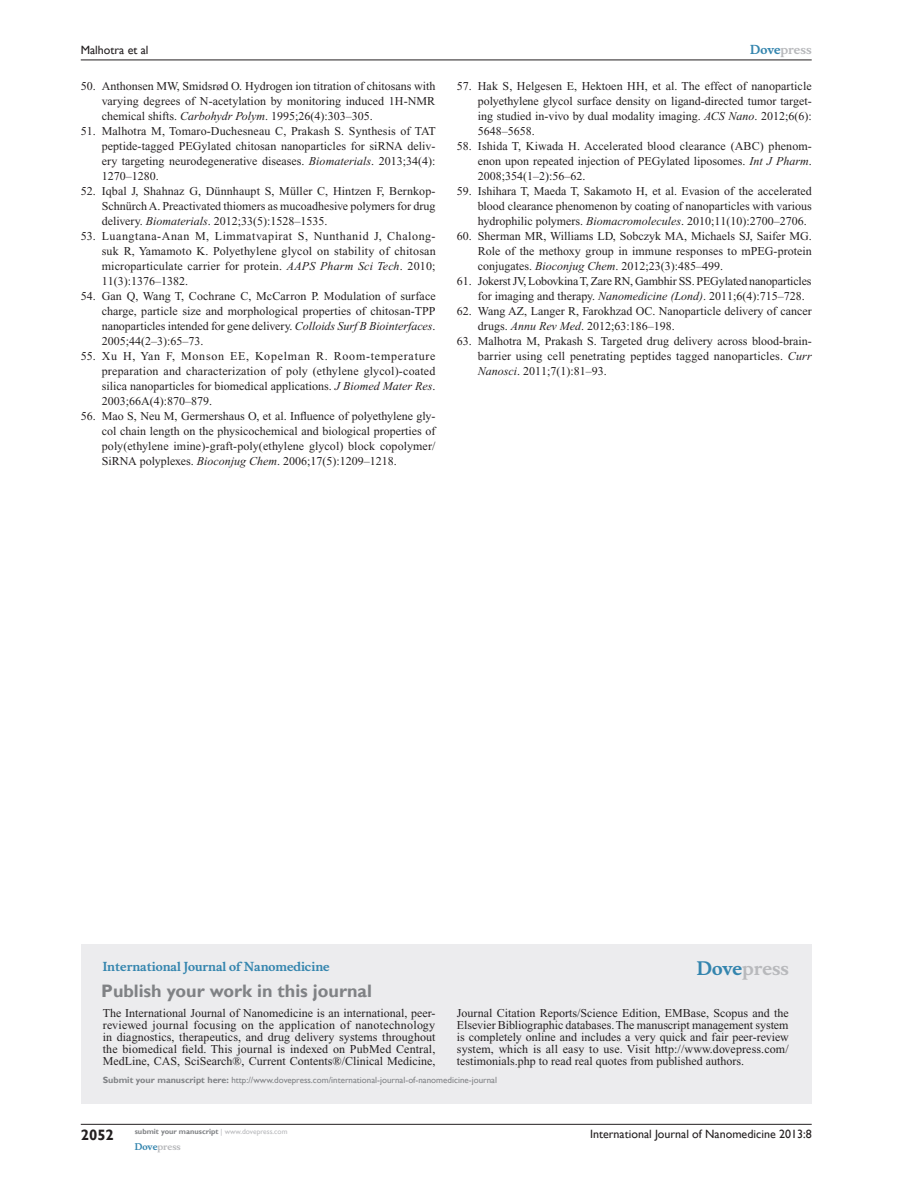
<style>
.page{position:relative;width:918px;height:1188px;background:#fff}
.page>*{position:absolute;margin:0;border:0;box-sizing:border-box;transform-origin:0 0}
.PromBx-H1{font:700 18px "Gill Sans";color:#808285}
.PromBx-Brand{font:700 18px "Musee";color:#b8b9bc}
.t1{font:700 15px "Gill Sans";color:#231f20}
.RefNL2{font:12px/15px "Times New Roman";color:#231f20;text-align:justify}
.PromBx-Tx{font:12px/12px "Times New Roman";color:#231f20;text-align:justify}
.t2{font:12px "Gill Sans";color:#231f20}
.PromBx-JrnlName{font:700 12px "Musee";color:#3485ae}
.t3{font:700 12px "Musee";color:#b8b9bc}
.PromBx-SubmitMssWebA{font:9px "Gill Sans";color:#808285}
.t4{font:700 9px "Musee";color:#b8b9bc}
.t5{font:700 7.5px "Gill Sans";color:#808285}
.s1{font-style:italic}
.s2{color:#3485ae}
.s3{font-weight:700}
.s4{font-weight:400;color:#b8b9bc}
</style>
<div class="page">
<div style="left:81px;top:944px;width:731px;height:159px;background:#ececee"></div>
<hr style="left:81px;top:1124px;width:731px;height:1px;background:#231f20">
<hr style="left:81px;top:60px;width:731px;height:1px;background:#231f20">
<p class="t2" style="left:81px;top:43px;width:69px">Malhotra et al</p>
<p class="RefNL2" style="left:102px;top:79px;width:335px;text-indent:-21px">50. Anthonsen MW, Smidsrød O. Hydrogen ion titration of chitosans with varying degrees of N-acetylation by monitoring induced 1H-NMR chemical shifts. <span class="s1">Carbohydr Polym</span>. 1995;26(4):303–305.</p>
<p class="RefNL2" style="left:102px;top:124px;width:336px;text-indent:-21px">51. Malhotra M, Tomaro-Duchesneau C, Prakash S. Synthesis of TAT peptide-tagged PEGylated chitosan nanoparticles for siRNA deliv&shy;ery targeting neurodegenerative diseases. <span class="s1">Biomaterials</span>. 2013;34(4):<br>1270–1280.</p>
<p class="RefNL2" style="left:102px;top:184px;width:335px;text-indent:-21px">52. Iqbal J, Shahnaz G, Dünnhaupt S, Müller C, Hintzen F, Bernkop-Schnürch A. Preactivated thiomers as mucoadhesive polymers for drug delivery. <span class="s1">Biomaterials</span>. 2012;33(5):1528–1535.</p>
<p class="RefNL2" style="left:102px;top:229px;width:335px;text-indent:-21px">53. Luangtana-Anan M, Limmatvapirat S, Nunthanid J, Chalong&shy;suk R, Yamamoto K. Polyethylene glycol on stability of chitosan microparticulate carrier for protein. <span class="s1">AAPS Pharm Sci Tech</span>. 2010; 11(3):1376–1382.</p>
<p class="RefNL2" style="left:102px;top:289px;width:336px;text-indent:-21px">54. Gan Q, Wang T, Cochrane C, McCarron P. Modulation of surface charge, particle size and morphological properties of chitosan-TPP nanoparticles intended for gene delivery. <span class="s1">Colloids Surf B Biointerfaces</span>.<br>2005;44(2–3):65–73.</p>
<p class="RefNL2" style="left:102px;top:349px;width:335px;text-indent:-21px">55. Xu H, Yan F, Monson EE, Kopelman R. Room-temperature preparation and characterization of poly (ethylene glycol)-coated silica nanoparticles for biomedical applications. <span class="s1">J Biomed Mater Res</span>.<br>2003;66A(4):870–879.</p>
<p class="RefNL2" style="left:102px;top:409px;width:335px;text-indent:-21px">56. Mao S, Neu M, Germershaus O, et al. Influence of polyethylene gly&shy;col chain length on the physicochemical and biological properties of poly(ethylene imine)-graft-poly(ethylene glycol) block copolymer/ SiRNA polyplexes. <span class="s1">Bioconjug Chem</span>. 2006;17(5):1209–1218.</p>
<p class="t3" style="left:750px;top:43px;width:63px"><span class="s2">Dove</span>press</p>
<p class="RefNL2" style="left:478px;top:79px;width:335px;text-indent:-21px">57. Hak S, Helgesen E, Hektoen HH, et al. The effect of nanoparticle polyethylene glycol surface density on ligand-directed tumor target&shy;ing studied in-vivo by dual modality imaging. <span class="s1">ACS Nano</span>. 2012;6(6):<br>5648–5658.</p>
<p class="RefNL2" style="left:478px;top:139px;width:335px;text-indent:-21px">58. Ishida T, Kiwada H. Accelerated blood clearance (ABC) phenom&shy;enon upon repeated injection of PEGylated liposomes. <span class="s1">Int J Pharm</span>.<br>2008;354(1–2):56–62.</p>
<p class="RefNL2" style="left:478px;top:184px;width:335px;text-indent:-21px">59. Ishihara T, Maeda T, Sakamoto H, et al. Evasion of the accelerated blood clearance phenomenon by coating of nanoparticles with various hydrophilic polymers. <span class="s1">Biomacromolecules</span>. 2010;11(10):2700–2706.</p>
<p class="RefNL2" style="left:478px;top:229px;width:335px;text-indent:-21px">60. Sherman MR, Williams LD, Sobczyk MA, Michaels SJ, Saifer MG.<br>Role of the methoxy group in immune responses to mPEG-protein conjugates. <span class="s1">Bioconjug Chem</span>. 2012;23(3):485–499.</p>
<p class="RefNL2" style="left:478px;top:274px;width:335px;text-indent:-21px">61. Jokerst JV, Lobovkina T, Zare RN, Gambhir SS. PEGylated nanoparticles for imaging and therapy. <span class="s1">Nanomedicine (Lond)</span>. 2011;6(4):715–728.</p>
<p class="RefNL2" style="left:478px;top:304px;width:335px;text-indent:-21px">62. Wang AZ, Langer R, Farokhzad OC. Nanoparticle delivery of cancer drugs. <span class="s1">Annu Rev Med</span>. 2012;63:186–198.</p>
<p class="RefNL2" style="left:478px;top:334px;width:336px;text-indent:-21px">63. Malhotra M, Prakash S. Targeted drug delivery across blood-brain&shy;barrier using cell penetrating peptides tagged nanoparticles. <span class="s1">Curr Nanosci</span>. 2011;7(1):81–93.</p>
<p class="PromBx-JrnlName" style="left:103px;top:959px;width:228px">International Journal of Nanomedicine</p>
<p class="PromBx-H1" style="left:101px;top:980px;width:272px">Publish your work in this journal</p>
<p class="PromBx-Brand" style="left:697px;top:958px;width:94px"><span class="s2">Dove</span>press</p>
<p class="PromBx-Tx" style="left:103px;top:1007px;width:334px">The International Journal of Nanomedicine is an international, peer&shy;reviewed journal focusing on the application of nanotechnology in diagnostics, therapeutics, and drug delivery systems throughout the biomedical field. This journal is indexed on PubMed Central, MedLine, CAS, SciSearch®, Current Contents®/Clinical Medicine,</p>
<p class="PromBx-Tx" style="left:457px;top:1007px;width:333px">Journal Citation Reports/Science Edition, EMBase, Scopus and the Elsevier Bibliographic databases. The manuscript management system is completely online and includes a very quick and fair peer-review system, which is all easy to use. Visit http://www.dovepress.com/ testimonials.php to read real quotes from published authors.</p>
<p class="PromBx-SubmitMssWebA" style="left:103px;top:1075px;width:396px"><span class="s3">Submit your manuscript here:</span> http://www.dovepress.com/international-journal-of-nanomedicine-journal</p>
<p class="t1" style="left:81px;top:1126px;width:35px">2052</p>
<p class="t5" style="left:135px;top:1127px;width:154px">submit your manuscript <span class="s4">| www.dovepress.com</span></p>
<p class="t4" style="left:135px;top:1141px;width:48px"><span class="s2">Dove</span>press</p>
<p class="t2" style="left:590px;top:1127px;width:223px">International Journal of Nanomedicine 2013:8</p>
</div>
